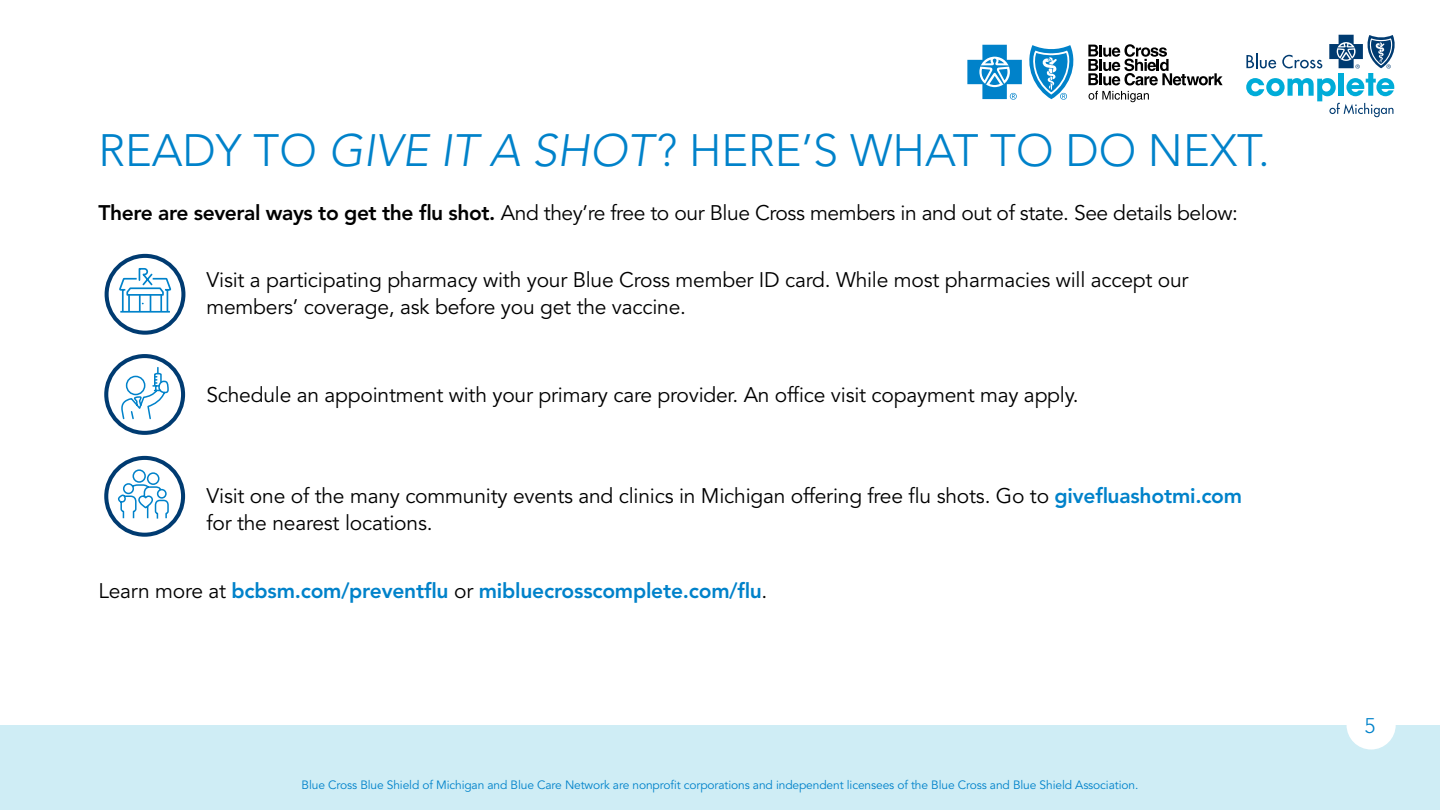
<style>
.page{position:relative;width:1440px;height:810px;background:#fff}
.page>*{position:absolute;margin:0;border:0;box-sizing:border-box;transform-origin:0 0}
.Head_-_From_Bullet_i{font:300 45px "Avenir LT Std";color:#0082ca}
.Bullets{font:21px/27px "Avenir LT Std";letter-spacing:-.01em;color:#000}
.Body{font:21px "Avenir LT Std";letter-spacing:-.02em;color:#000}
.Bullets-2{font:800 21px "Avenir LT Std";letter-spacing:-.01em;color:#0082ca}
.t1{font:300 21px "Avenir LT Std";color:#0082ca}
.t2{font:12px "Avenir LT Std";letter-spacing:-.01em;color:#0082ca}
.s1{font-style:italic}
.s2{font-weight:800}
.s3{font-weight:800;color:#0082ca}
.s4{font-weight:400;color:#000}
</style>
<div class="page">
<div style="left:0;top:725px;width:1440px;height:85px;background:#cfedf5"></div>
<svg style="left:1088px;top:44px;width:134px;height:58px"></svg>
<svg style="left:967px;top:45px;width:107px;height:55px"></svg>
<div style="left:1346px;top:700px;width:49px;height:50px;background:#fff;border-radius:50%"></div>
<svg style="left:1246px;top:35px;width:149px;height:82px"></svg>
<svg style="left:118px;top:267px;width:54px;height:46px"></svg>
<div style="left:105px;top:254px;width:80px;height:81px;border:4px solid #003b71;border-radius:50%"></div>
<svg style="left:119px;top:366px;width:50px;height:54px"></svg>
<div style="left:104px;top:354px;width:81px;height:81px;border:4px solid #003b71;border-radius:50%"></div>
<svg style="left:117px;top:469px;width:53px;height:50px"></svg>
<div style="left:104px;top:456px;width:81px;height:81px;border:4px solid #003b71;border-radius:50%"></div>
<p class="Head_-_From_Bullet_i" style="left:98px;top:124px;width:1173px">READY TO <span class="s1">GIVE IT A SHOT</span>? HERE’S WHAT TO DO NEXT.</p>
<p class="Body" style="left:98px;top:200px;width:1141px"><span class="s2">There are several ways to get the flu shot.</span> And they’re free to our Blue Cross members in and out of state. See details below:</p>
<p class="Bullets" style="left:206px;top:267px;width:983px">Visit a participating pharmacy with your Blue Cross member ID card. While most pharmacies will accept our members’ coverage, ask before you get the vaccine.</p>
<p class="Bullets" style="left:206px;top:382px;width:873px">Schedule an appointment with your primary care provider. An office visit copayment may apply.</p>
<p class="Bullets" style="left:206px;top:483px;width:1037px">Visit one of the many community events and clinics in Michigan offering free flu shots. Go to <span class="s3">givefluashotmi.com </span>for the nearest locations.</p>
<p class="Bullets-2" style="left:98px;top:578px;width:670px"><span class="s4">Learn more at</span> bcbsm.com/preventflu <span class="s4">or</span> mibluecrosscomplete.com/flu<span class="s4">.</span></p>
<p class="t2" style="left:302px;top:778px;width:838px">Blue Cross Blue Shield of Michigan and Blue Care Network are nonprofit corporations and independent licensees of the Blue Cross and Blue Shield Association.</p>
<p class="t1" style="left:1364px;top:713px;width:12px">5</p>
</div>
